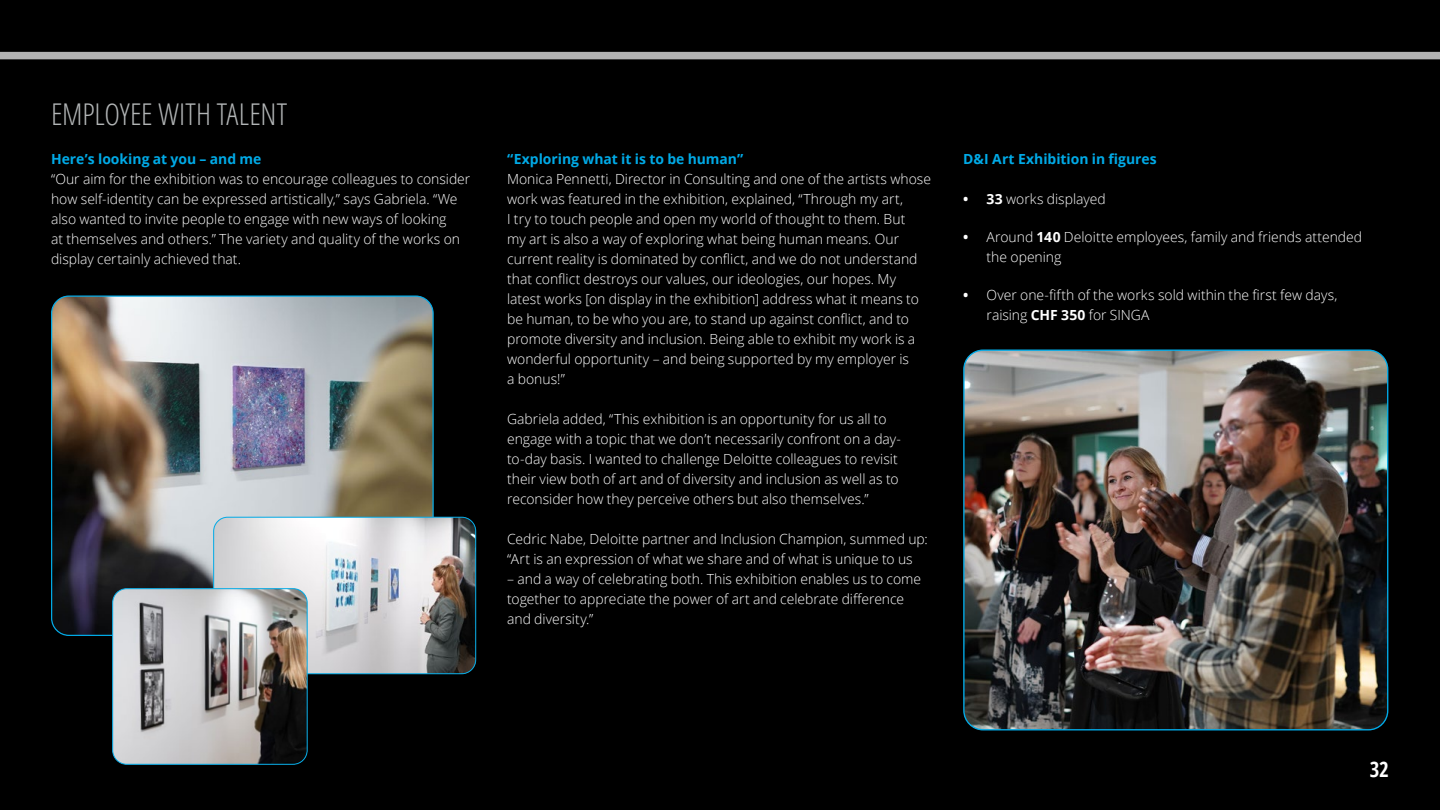
<style>
.page{position:relative;width:1440px;height:810px;background:#000}
.page>*{position:absolute;margin:0;border:0;box-sizing:border-box;transform-origin:0 0}
.t1{font:300 condensed 30px "Open Sans";letter-spacing:-.005em;color:#b2b5b6}
.t2{font:700 condensed 21px "Open Sans";color:#fff}
.t3{font:300 13.95px/20px "Open Sans";color:#fff}
.t4{font:700 13.95px "Open Sans";color:#00aae7}
.s1{font-weight:700}
</style>
<div class="page">
<div style="left:0;top:52px;width:1440px;height:7px;background:#b3b3b3"></div>
<img style="left:53px;top:297px;width:379px;height:337px">
<img style="left:214px;top:517px;width:262px;height:157px">
<div style="left:213px;top:517px;width:263px;height:157px;border:1px solid #00aae7;border-radius:14px"></div>
<img style="left:113px;top:589px;width:194px;height:174px">
<div style="left:112px;top:588px;width:196px;height:177px;border:1px solid #00aae7;border-radius:14px"></div>
<img style="left:964px;top:351px;width:424px;height:379px">
<h1 class="t1" style="left:51px;top:94px;width:238px">EMPLOYEE WITH TALENT</h1>
<p class="t4" style="left:51px;top:149px;width:212px">Here’s looking at you – and me</p>
<p class="t3" style="left:51px;top:169px;width:421px">“Our aim for the exhibition was to encourage colleagues to consider how self-identity can be expressed artistically,” says Gabriela. “We also wanted to invite people to engage with new ways of looking<br>at themselves and others.” The variety and quality of the works on display certainly achieved that.</p>
<p class="t4" style="left:507px;top:149px;width:238px">“Exploring what it is to be human”</p>
<p class="t3" style="left:507px;top:169px;width:426px">Monica Pennetti, Director in Consulting and one of the artists whose work was featured in the exhibition, explained, “Through my art,<br>I try to touch people and open my world of thought to them. But<br>my art is also a way of exploring what being human means. Our current reality is dominated by conflict, and we do not understand that conflict destroys our values, our ideologies, our hopes. My latest works [on display in the exhibition] address what it means to be human, to be who you are, to stand up against conflict, and to promote diversity and inclusion. Being able to exhibit my work is a wonderful opportunity – and being supported by my employer is<br>a bonus!”</p>
<p class="t3" style="left:507px;top:409px;width:395px">Gabriela added, “This exhibition is an opportunity for us all to engage with a topic that we don’t necessarily confront on a day&shy;to-day basis. I wanted to challenge Deloitte colleagues to revisit their view both of art and of diversity and inclusion as well as to reconsider how they perceive others but also themselves.”</p>
<p class="t3" style="left:507px;top:529px;width:422px">Cedric Nabe, Deloitte partner and Inclusion Champion, summed up: “Art is an expression of what we share and of what is unique to us</p>
<p class="t3" style="left:507px;top:569px;width:416px">– and a way of celebrating both. This exhibition enables us to come together to appreciate the power of art and celebrate difference and diversity.”</p>
<p class="t4" style="left:963px;top:149px;width:195px">D&amp;I Art Exhibition in figures</p>
<p class="t3" style="left:963px;top:189px;width:144px"><span class="s1">• 33</span> works displayed</p>
<p class="t3" style="left:987px;top:227px;width:377px;text-indent:-23px"><span class="s1">•</span> Around <span class="s1">140</span> Deloitte employees, family and friends attended the opening</p>
<p class="t3" style="left:987px;top:285px;width:352px;text-indent:-23px"><span class="s1">•</span> Over one-fifth of the works sold within the first few days, raising <span class="s1">CHF 350</span> for SINGA</p>
<h2 class="t2" style="left:1370px;top:754px;width:21px">32</h2>
</div>
